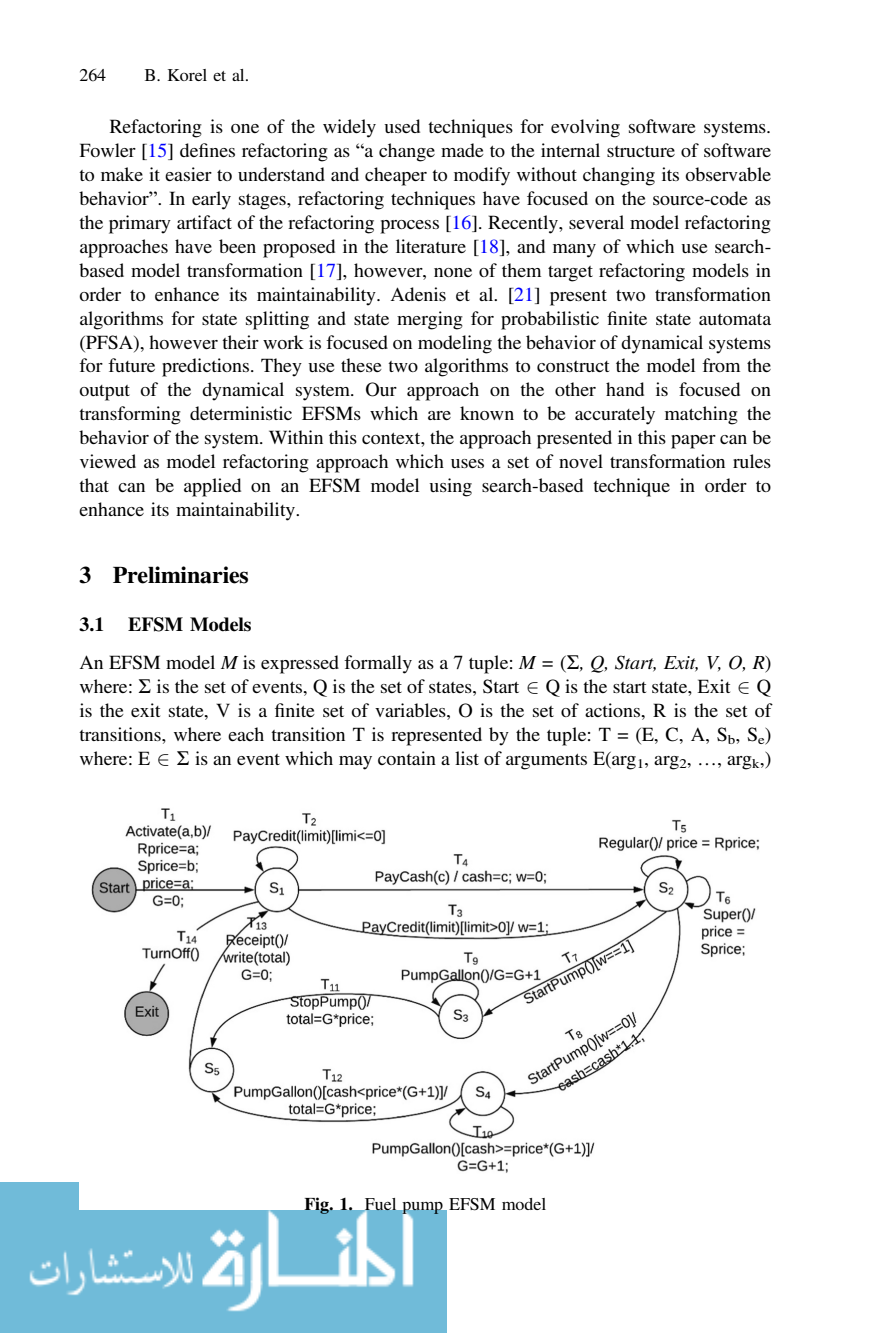
<style>
.page{position:relative;width:879px;height:1333px;background:#fff}
.page>*{position:absolute;margin:0;border:0;box-sizing:border-box;transform-origin:0 0}
.t1{font:24px "Bwdyvd Adv T Teeee 58 d 9.B";color:#000}
.t2{font:20px/24px "Lqsytx Adv TT5 ada 87 cc";color:#000;text-align:justify}
.t3{font:20px "Bwdyvd Adv T Teeee 58 d 9.B";color:#000}
.t4{font:18px "Lqsytx Adv TT5 ada 87 cc";color:#000}
.s1{color:#00f}
.s2{font-family:"Sfmxxf Adv TT5 ada 87 cc+fb"}
.s3{font-family:"Vdksyw Adv TT3713 a 231"}
.s4{font-family:"Qbxqtr Adv T Tf 2 e 4 df 62.I"}
.s5{font-family:"Xslrxq Adv PSMP13"}
.s6{font-family:"Fkbhbn Adv P4 C4 E74"}
.s7{font-family:"Bwdyvd Adv T Teeee 58 d 9.B"}
</style>
<div class="page">
<img style="left:0;top:1182px;width:446px;height:150px">
<div style="left:79px;top:807px;width:692px;height:402px;background:#fff"></div>
<img style="left:91px;top:808px;width:668px;height:365px">
<p class="t4" style="left:79px;top:69px;width:28px">264</p>
<p class="t4" style="left:145px;top:69px;width:106px">B. Korel et al.</p>
<p class="t2" style="left:79px;top:116px;width:693px;text-indent:30px">Refactoring is one of the widely used techniques for evolving software systems.<br>Fowler [<span class="s1">15</span>] de<span class="s2">fi</span>nes refactoring as <span class="s3">“</span>a change made to the internal structure of software to make it easier to understand and cheaper to modify without changing its observable behavior<span class="s3">”</span>. In early stages, refactoring techniques have focused on the source-code as the primary artifact of the refactoring process [<span class="s1">16</span>]. Recently, several model refactoring approaches have been proposed in the literature [<span class="s1">18</span>], and many of which use search&shy;based model transformation [<span class="s1">17</span>], however, none of them target refactoring models in order to enhance its maintainability. Adenis et al. [<span class="s1">21</span>] present two transformation algorithms for state splitting and state merging for probabilistic <span class="s2">fi</span>nite state automata (PFSA), however their work is focused on modeling the behavior of dynamical systems for future predictions. They use these two algorithms to construct the model from the output of the dynamical system. Our approach on the other hand is focused on transforming deterministic EFSMs which are known to be accurately matching the behavior of the system. Within this context, the approach presented in this paper can be viewed as model refactoring approach which uses a set of novel transformation rules that can be applied on an EFSM model using search-based technique in order to enhance its maintainability.</p>
<p class="t1" style="left:79px;top:567px;width:171px">3 Preliminaries</p>
<p class="t3" style="left:79px;top:617px;width:174px">3.1 EFSM Models</p>
<p class="t2" style="left:79px;top:652px;width:693px">An EFSM model <span class="s4">M</span> is expressed formally as a 7 tuple: <span class="s4">M</span> = (<span class="s5">R</span><span class="s4">, Q, Start, Exit, V, O, R</span>) where: <span class="s5">R</span> is the set of events, Q is the set of states, Start <span class="s6">2</span> Q is the start state, Exit <span class="s6">2</span> Q is the exit state, V is a <span class="s2">fi</span>nite set of variables, O is the set of actions, R is the set of transitions, where each transition T is represented by the tuple: T = (E, C, A, S<sub>b</sub>, S<sub>e</sub>) where: E <span class="s6">2</span> <span class="s5">R</span> is an event which may contain a list of arguments E(arg<sub>1</sub>, arg<sub>2</sub>, <span class="s3">…</span>, arg<sub>k</sub>,)</p>
<p class="t4" style="left:304px;top:1197px;width:243px"><span class="s7">Fig. 1.</span> Fuel pump EFSM model</p>
</div>
